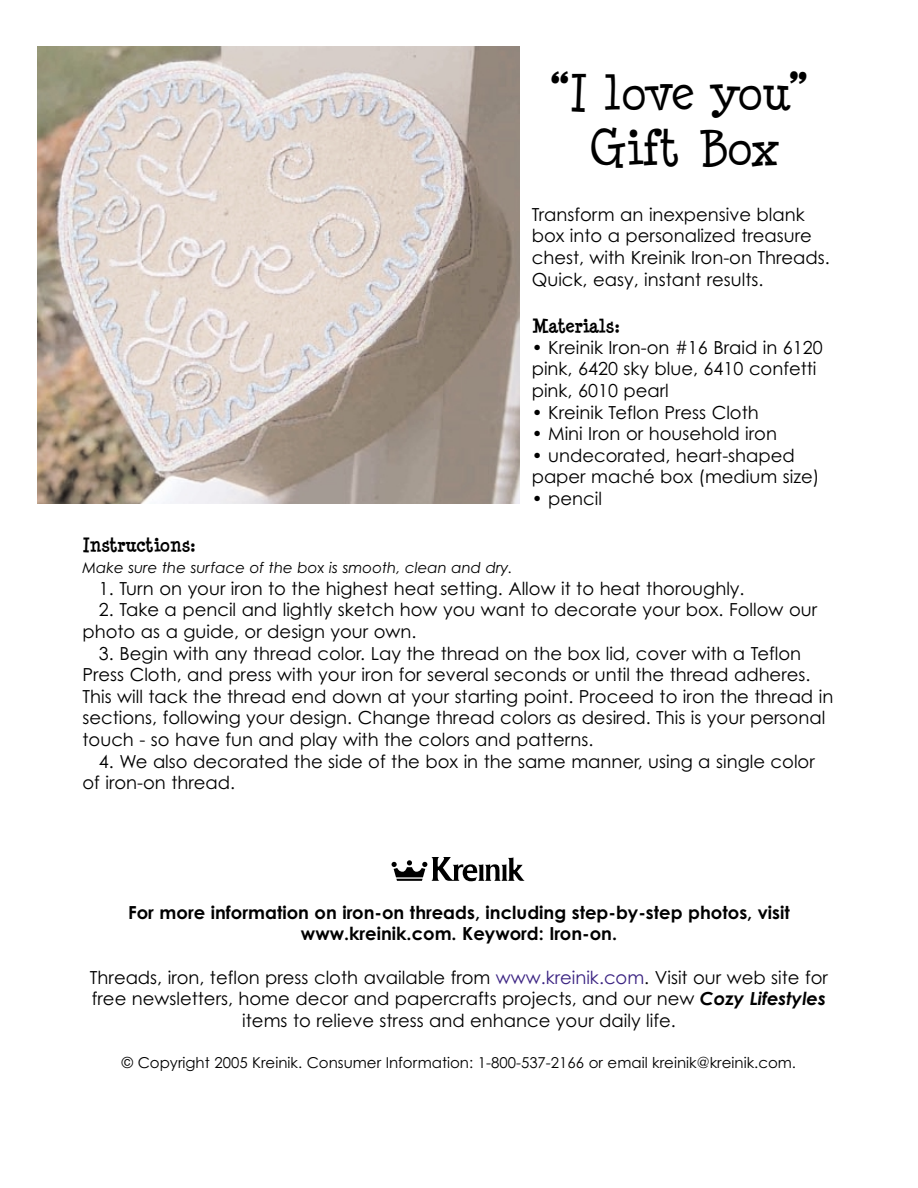
<style>
.page{position:relative;width:918px;height:1188px;background:#fff}
.page>*{position:absolute;margin:0;border:0;box-sizing:border-box;transform-origin:0 0}
.t1{font:48px/55.5px "Minya Nouvelle";color:#000;text-align:center}
.t2{font:18px/21.6px "Century Gothic";color:#000}
.t3{font:700 18px/21.6px "Century Gothic";color:#000;text-align:center}
.t4{font:700 18px "Minya Nouvelle";color:#000}
.t5{font:15px "Century Gothic";color:#000}
.t6{font:italic 15px "Century Gothic";color:#000}
.s1{color:#3b2382}
.s2{font-weight:700;font-style:italic}
</style>
<div class="page">
<img style="left:38px;top:46px;width:482px;height:458px">
<svg style="left:392px;top:857px;width:133px;height:24px"></svg>
<h1 class="t1" style="left:550px;top:68px;width:269px">“I love you”<br>Gift Box</h1>
<p class="t2" style="left:532px;top:205px;width:300px">Transform an inexpensive blank box into a personalized treasure chest, with Kreinik Iron-on Threads.<br>Quick, easy, instant results.</p>
<p class="t4" style="left:532px;top:318px;width:89px">Materials:</p>
<p class="t2" style="left:532px;top:338px;width:293px">• Kreinik Iron-on #16 Braid in 6120 pink, 6420 sky blue, 6410 confetti pink, 6010 pearl</p>
<p class="t2" style="left:532px;top:403px;width:229px">• Kreinik Teflon Press Cloth</p>
<p class="t2" style="left:532px;top:425px;width:247px">• Mini Iron or household iron</p>
<p class="t2" style="left:532px;top:446px;width:289px">• undecorated, heart-shaped paper maché box (medium size)</p>
<p class="t2" style="left:532px;top:489px;width:72px">• pencil</p>
<p class="t4" style="left:83px;top:538px;width:114px">Instructions:</p>
<p class="t6" style="left:82px;top:562px;width:432px">Make sure the surface of the box is smooth, clean and dry.</p>
<p class="t2" style="left:99px;top:579px;width:647px">1. Turn on your iron to the highest heat setting. Allow it to heat thoroughly.</p>
<p class="t2" style="left:83px;top:601px;width:736px;text-indent:16px">2. Take a pencil and lightly sketch how you want to decorate your box. Follow our photo as a guide, or design your own.</p>
<p class="t2" style="left:83px;top:644px;width:752px;text-indent:16px">3. Begin with any thread color. Lay the thread on the box lid, cover with a Teflon Press Cloth, and press with your iron for several seconds or until the thread adheres.<br>This will tack the thread end down at your starting point. Proceed to iron the thread in sections, following your design. Change thread colors as desired. This is your personal touch - so have fun and play with the colors and patterns.</p>
<p class="t2" style="left:83px;top:752px;width:734px;text-indent:16px">4. We also decorated the side of the box in the same manner, using a single color of iron-on thread.</p>
<p class="t3" style="left:128px;top:903px;width:663px">For more information on iron-on threads, including step-by-step photos, visit www.kreinik.com. Keyword: Iron-on.</p>
<p class="t2" style="left:90px;top:968px;width:740px;text-align:center">Threads, iron, teflon press cloth available from <span class="s1">www.kreinik.com</span>. Visit our web site for free newsletters, home decor and papercrafts projects, and our new <span class="s2">Cozy Lifestyles </span>items to relieve stress and enhance your daily life.</p>
<p class="t5" style="left:122px;top:1057px;width:676px">© Copyright 2005 Kreinik. Consumer Information: 1-800-537-2166 or email kreinik@kreinik.com.</p>
</div>
